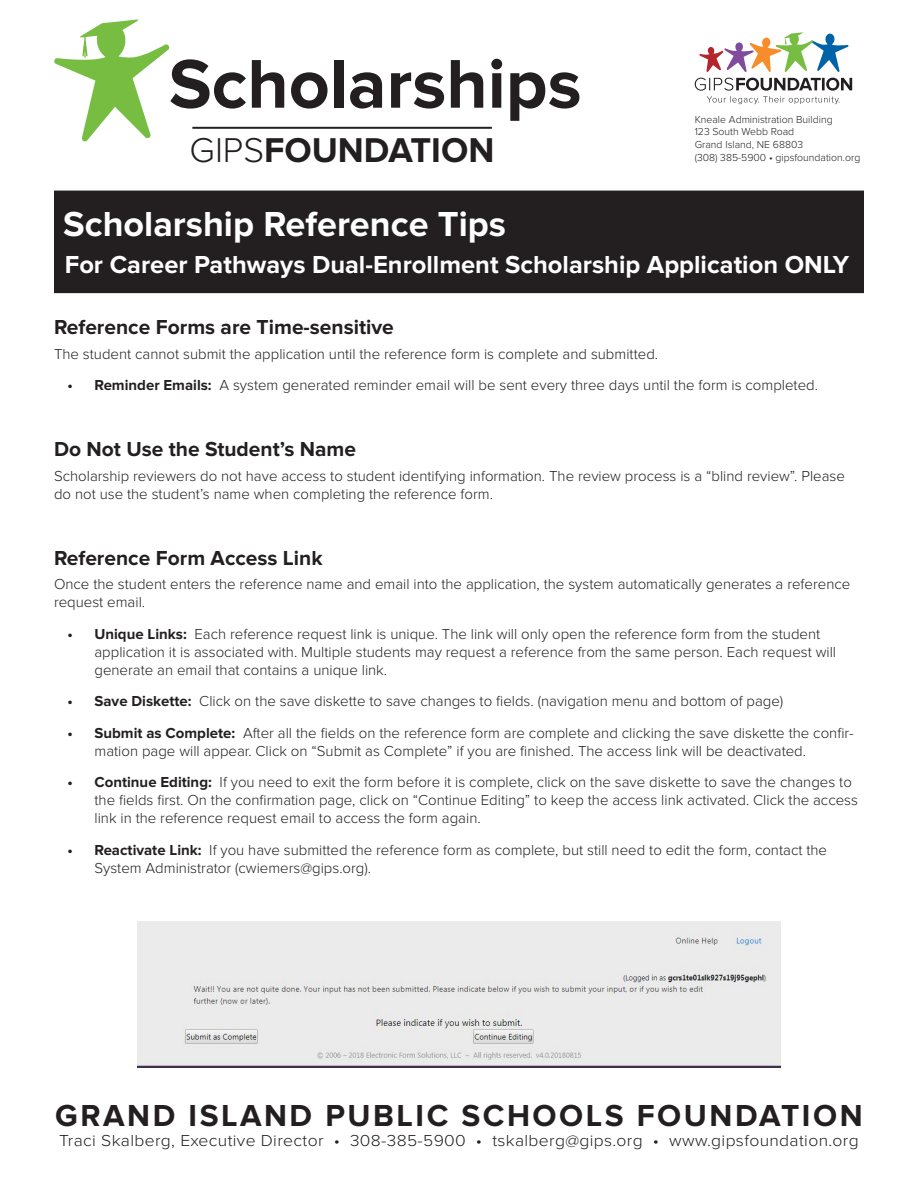
<style>
.page{position:relative;width:918px;height:1188px;background:#fff}
.page>*{position:absolute;margin:0;border:0;box-sizing:border-box;transform-origin:0 0}
.t1{font:700 71.4px "Proxima Nova";color:#231f20}
.t2{font:700 36px "Proxima Nova";color:#fff}
.t3{font:700 35.7px "Proxima Nova";color:#231f20}
.t4{font:700 31.5px "Proxima Nova";letter-spacing:.08em;color:#231f20}
.t5{font:700 25.5px "Proxima Nova";color:#fff}
.t6{font:700 21px "Proxima Nova";color:#231f20}
.t7{font:300 16.5px "Proxima Nova";letter-spacing:.02em;color:#231f20;scale:1.06 1}
.t8{font:300 15px/18px "Proxima Nova";color:#231f20}
.t9{font:300 10.5px "Proxima Nova";color:#231f20}
.s1{font-weight:300}
.s2{font-weight:700}
</style>
<div class="page">
<hr style="left:192px;top:127px;width:300px;height:2px;background:#231f20">
<svg style="left:54px;top:19px;width:116px;height:122px"></svg>
<svg style="left:695px;top:78px;width:157px;height:26px"></svg>
<svg style="left:699px;top:32px;width:150px;height:40px"></svg>
<div style="left:55px;top:191px;width:808px;height:101px;background:#231f20"></div>
<div style="left:54px;top:191px;width:810px;height:102px;border:2px solid #231f20"></div>
<img style="left:138px;top:921px;width:642px;height:146px">
<p class="t1" style="left:169px;top:43px;width:414px">Scholarships</p>
<p class="t3" style="left:190px;top:130px;width:306px"><span class="s1">GIPS</span>FOUNDATION</p>
<p class="t9" style="left:695px;top:113px;width:139px">Kneale Administration Building</p>
<p class="t9" style="left:695px;top:126px;width:101px">123 South Webb Road</p>
<p class="t9" style="left:695px;top:139px;width:110px">Grand Island, NE 68803</p>
<p class="t9" style="left:695px;top:151px;width:167px">(308) 385-5900 • gipsfoundation.org</p>
<p class="t2" style="left:63px;top:196px;width:444px">Scholarship Reference Tips</p>
<p class="t2" style="left:63px;top:203px;width:444px">Scholarship Reference Tips</p>
<p class="t5" style="left:65px;top:250px;width:786px">For Career Pathways Dual-Enrollment Scholarship Application ONLY</p>
<p class="t6" style="left:54px;top:315px;width:341px">Reference Forms are Time-sensitive</p>
<p class="t8" style="left:54px;top:345px;width:606px">The student cannot submit the application until the reference form is complete and submitted.</p>
<p class="t8" style="left:68px;top:377px;width:752px"><span class="s2">• Reminder Emails:</span> A system generated reminder email will be sent every three days until the form is completed.</p>
<p class="t6" style="left:54px;top:437px;width:304px">Do Not Use the Student’s Name</p>
<p class="t8" style="left:54px;top:467px;width:792px">Scholarship reviewers do not have access to student identifying information. The review process is a “blind review”. Please do not use the student’s name when completing the reference form.</p>
<p class="t6" style="left:54px;top:545px;width:270px">Reference Form Access Link</p>
<p class="t8" style="left:54px;top:576px;width:798px">Once the student enters the reference name and email into the application, the system automatically generates a reference request email.</p>
<p class="t8" style="left:94px;top:625px;width:743px;text-indent:-27px"><span class="s2">• Unique Links:</span> Each reference request link is unique. The link will only open the reference form from the student application it is associated with. Multiple students may request a reference from the same person. Each request will generate an email that contains a unique link.</p>
<p class="t8" style="left:68px;top:693px;width:717px"><span class="s2">• Save Diskette:</span> Click on the save diskette to save changes to fields. (navigation menu and bottom of page)</p>
<p class="t8" style="left:94px;top:724px;width:761px;text-indent:-27px"><span class="s2">• Submit as Complete:</span> After all the fields on the reference form are complete and clicking the save diskette the confir&shy;mation page will appear. Click on “Submit as Complete” if you are finished. The access link will be deactivated.</p>
<p class="t8" style="left:94px;top:774px;width:765px;text-indent:-27px"><span class="s2">• Continue Editing:</span> If you need to exit the form before it is complete, click on the save diskette to save the changes to the fields first. On the confirmation page, click on “Continue Editing” to keep the access link activated. Click the access link in the reference request email to access the form again.</p>
<p class="t8" style="left:94px;top:841px;width:734px;text-indent:-27px"><span class="s2">• Reactivate Link:</span> If you have submitted the reference form as complete, but still need to edit the form, contact the<br>System Administrator (cwiemers@gips.org).</p>
<p class="t4" style="left:55px;top:1098px;width:809px">GRAND ISLAND PUBLIC SCHOOLS FOUNDATION</p>
<p class="t7" style="left:59px;top:1131px;width:756px">Traci Skalberg, Executive Director • 308-385-5900 • tskalberg@gips.org • www.gipsfoundation.org</p>
</div>
